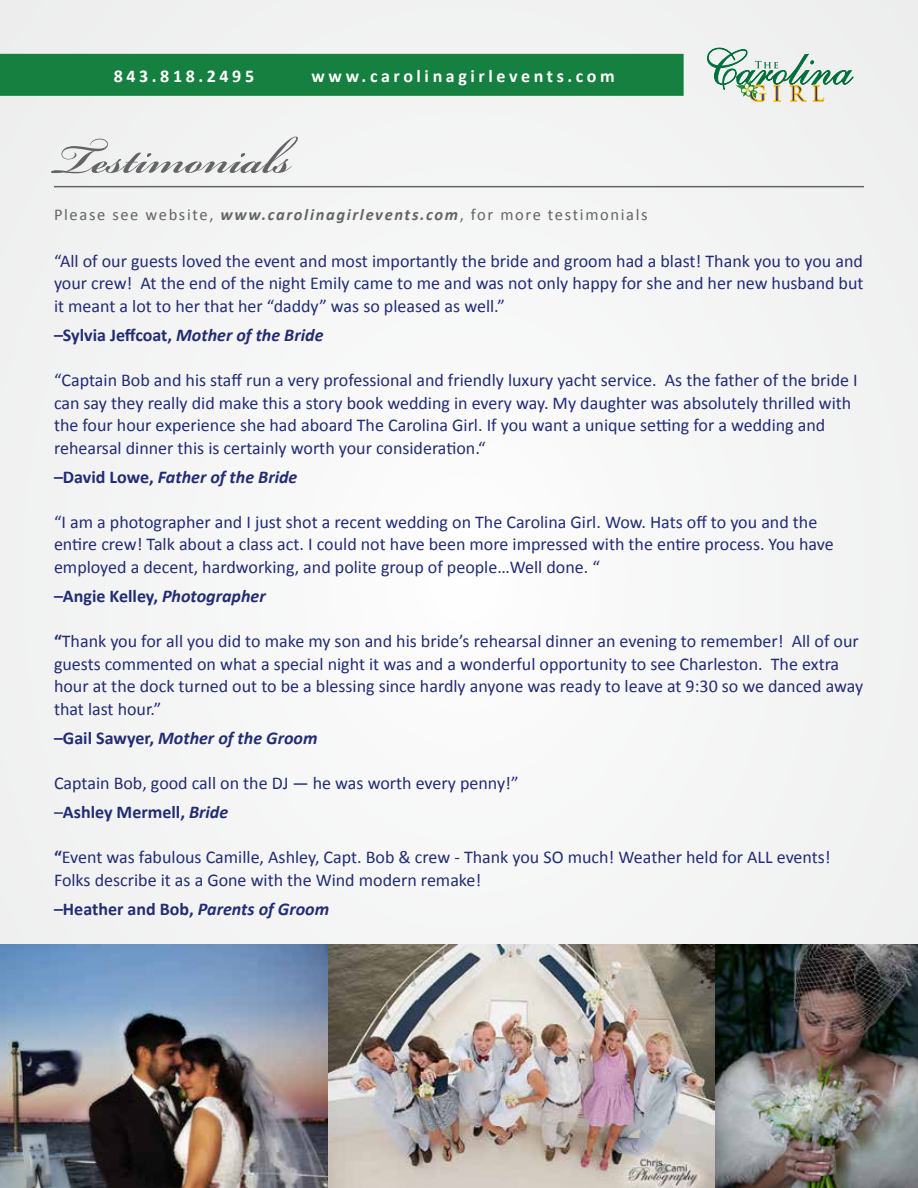
<style>
.page{position:relative;width:918px;height:1188px;background:#f4f4f5}
.page>*{position:absolute;margin:0;border:0;box-sizing:border-box;transform-origin:0 0}
.t1{font:63px "Bickham Script MM 700";color:#636466}
.t2{font:18px/22.5px "Calibri";color:#222c74}
.t3{font:700 18px "Calibri";color:#222c74}
.t4{font:italic 700 18px "Calibri";color:#222c74}
.t5{font:700 18px "Calibri";letter-spacing:.2em;color:#fff}
.t6{font:16.5px "Calibri";letter-spacing:.1em;color:#636466}
.s1{font-weight:700;font-style:italic}
.s2{font-style:italic}
.s3{font-style:normal}
.s4{font-weight:700}
</style>
<div class="page">
<div style="left:0;top:54px;width:684px;height:42px;background:#168040"></div>
<svg style="left:707px;top:48px;width:146px;height:55px"></svg>
<hr style="left:54px;top:186px;width:810px;height:1px;background:#636466">
<img style="left:0;top:945px;width:918px;height:243px">
<p class="t5" style="left:114px;top:64px;width:142px">843.818.2495</p>
<p class="t5" style="left:311px;top:64px;width:305px">www.carolinagirlevents.com</p>
<h1 class="t1" style="left:54px;top:125px;width:238px">Testimonials</h1>
<p class="t6" style="left:54px;top:205px;width:595px">Please see website, <span class="s1">www.carolinagirlevents.com</span>, for more testimonials</p>
<p class="t2" style="left:54px;top:250px;width:811px;text-align:justify">“All of our guests loved the event and most importantly the bride and groom had a blast! Thank you to you and your crew! At the end of the night Emily came to me and was not only happy for she and her new husband but it meant a lot to her that her “daddy” was so pleased as well.”</p>
<p class="t3" style="left:54px;top:324px;width:271px">–Sylvia Jeffcoat, <span class="s2">Mother of the Bride</span></p>
<p class="t2" style="left:54px;top:369px;width:805px">“Captain Bob and his staff run a very professional and friendly luxury yacht service. As the father of the bride I can say they really did make this a story book wedding in every way. My daughter was absolutely thrilled with the four hour experience she had aboard The Carolina Girl. If you want a unique setting for a wedding and rehearsal dinner this is certainly worth your consideration.“</p>
<p class="t4" style="left:54px;top:466px;width:245px"><span class="s3">–David Lowe,</span> Father of the Bride</p>
<p class="t2" style="left:54px;top:511px;width:781px">“I am a photographer and I just shot a recent wedding on The Carolina Girl. Wow. Hats off to you and the entire crew! Talk about a class act. I could not have been more impressed with the entire process. You have employed a decent, hardworking, and polite group of people…Well done. “</p>
<p class="t3" style="left:54px;top:585px;width:213px">–Angie Kelley, <span class="s2">Photographer</span></p>
<p class="t2" style="left:54px;top:630px;width:811px"><span class="s4">“</span>Thank you for all you did to make my son and his bride’s rehearsal dinner an evening to remember! All of our guests commented on what a special night it was and a wonderful opportunity to see Charleston. The extra hour at the dock turned out to be a blessing since hardly anyone was ready to leave at 9:30 so we danced away that last hour.”</p>
<p class="t4" style="left:54px;top:727px;width:265px"><span class="s3">–Gail Sawyer,</span> Mother of the Groom</p>
<p class="t2" style="left:54px;top:768px;width:466px;line-height:29.2px">Captain Bob, good call on the DJ — he was worth every penny!” –<span class="s4">Ashley Mermell,</span> <span class="s1">Bride</span></p>
<p class="t2" style="left:54px;top:846px;width:778px"><span class="s4">“</span>Event was fabulous Camille, Ashley, Capt. Bob &amp; crew - Thank you SO much! Weather held for ALL events!<br>Folks describe it as a Gone with the Wind modern remake!</p>
<p class="t3" style="left:54px;top:897px;width:277px">–Heather and Bob, <span class="s2">Parents of Groom</span></p>
</div>
